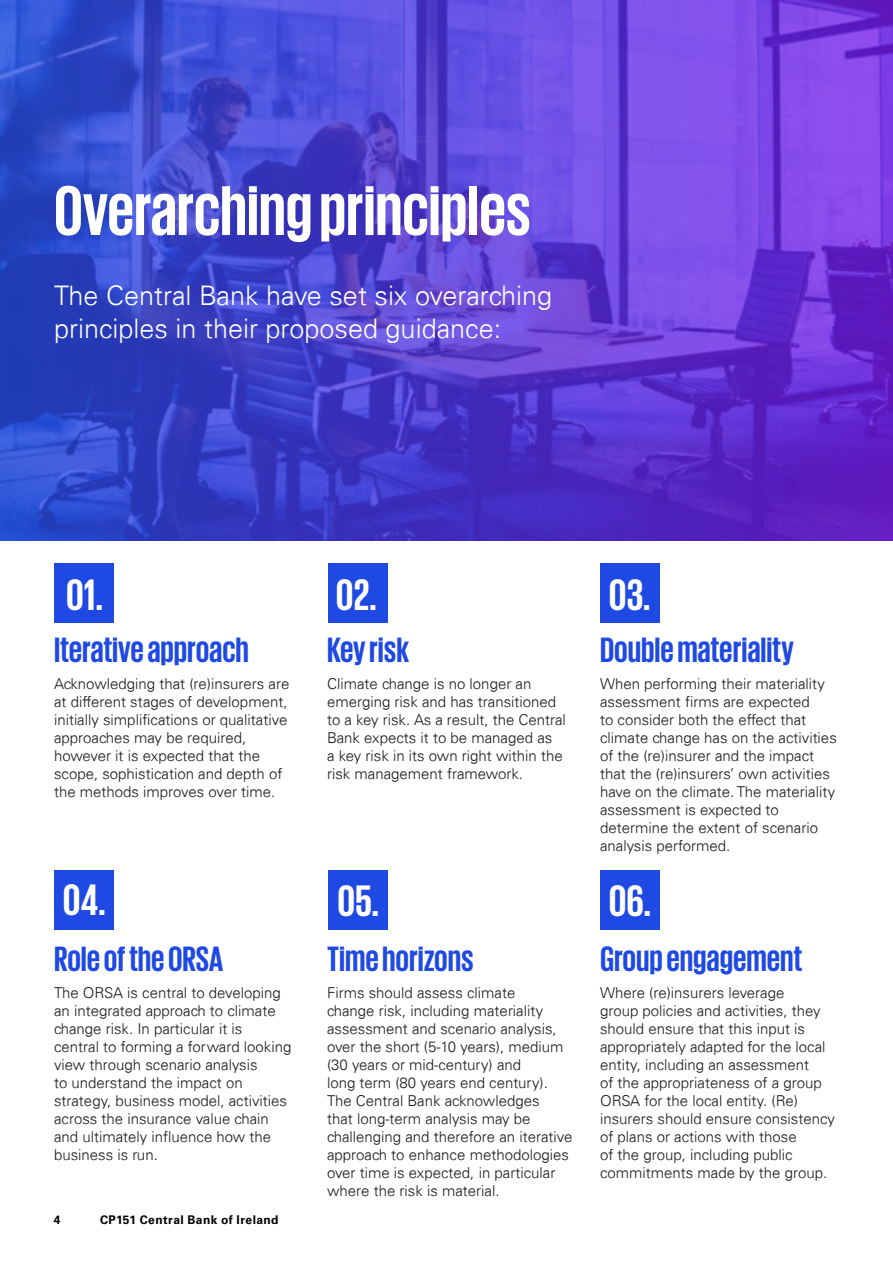
<style>
.page{position:relative;width:893px;height:1263px;background:#fff}
.page>*{position:absolute;margin:0;border:0;box-sizing:border-box;transform-origin:0 0}
.t1{font:700 72px "KPMG";color:#fff}
.t2{font:700 45px "KPMG";color:#fff}
.t3{font:700 36px "KPMG";color:#1e49e2}
.t4{font:300 27px/32.4px "Univers 45";color:#fff}
.t5{font:300 15px/18px "Univers 45";color:#1a1a1a}
.t6{font:700 12px "Univers LT Std";letter-spacing:.035em;color:#000}
</style>
<div class="page">
<img style="left:0;top:0;width:893px;height:541px">
<div style="left:54px;top:563px;width:59px;height:59px;background:#1e49e2"></div>
<div style="left:54px;top:870px;width:59px;height:59px;background:#1e49e2"></div>
<div style="left:600px;top:563px;width:59px;height:59px;background:#1e49e2"></div>
<div style="left:600px;top:870px;width:59px;height:59px;background:#1e49e2"></div>
<div style="left:328px;top:563px;width:60px;height:59px;background:#1e49e2"></div>
<div style="left:328px;top:870px;width:60px;height:59px;background:#1e49e2"></div>
<h1 class="t1" style="left:54px;top:174px;width:478px">Overarching principles</h1>
<h3 class="t4" style="left:54px;top:279px;width:500px">The Central Bank have set six overarching principles in their proposed guidance:</h3>
<h2 class="t2" style="left:66px;top:572px;width:39px">01.</h2>
<h2 class="t2" style="left:336px;top:572px;width:42px">02.</h2>
<h2 class="t2" style="left:609px;top:572px;width:43px">03.</h2>
<h3 class="t3" style="left:54px;top:632px;width:196px">Iterative approach</h3>
<p class="t5" style="left:54px;top:675px;width:237px">Acknowledging that (re)insurers are at different stages of development, initially simplifications or qualitative approaches may be required, however it is expected that the scope, sophistication and depth of the methods improves over time.</p>
<h3 class="t3" style="left:327px;top:632px;width:84px">Key risk</h3>
<p class="t5" style="left:327px;top:675px;width:240px">Climate change is no longer an emerging risk and has transitioned to a key risk. As a result, the Central<br>Bank expects it to be managed as<br>a key risk in its own right within the risk management framework.</p>
<h3 class="t3" style="left:600px;top:632px;width:195px">Double materiality</h3>
<p class="t5" style="left:600px;top:675px;width:238px">When performing their materiality assessment firms are expected<br>to consider both the effect that climate change has on the activities of the (re)insurer and the impact that the (re)insurers’ own activities have on the climate. The materiality assessment is expected to determine the extent of scenario analysis performed.</p>
<h2 class="t2" style="left:63px;top:877px;width:44px">04.</h2>
<h2 class="t2" style="left:337px;top:878px;width:43px">05.</h2>
<h2 class="t2" style="left:609px;top:878px;width:44px">06.</h2>
<h3 class="t3" style="left:54px;top:941px;width:171px">Role of the ORSA</h3>
<p class="t5" style="left:54px;top:983px;width:239px">The ORSA is central to developing an integrated approach to climate change risk. In particular it is<br>central to forming a forward looking view through scenario analysis<br>to understand the impact on strategy, business model, activities across the insurance value chain and ultimately influence how the business is run.</p>
<h3 class="t3" style="left:327px;top:941px;width:148px">Time horizons</h3>
<p class="t5" style="left:327px;top:983px;width:247px">Firms should assess climate<br>change risk, including materiality assessment and scenario analysis, over the short (5-10 years), medium (30 years or mid-century) and<br>long term (80 years end century).<br>The Central Bank acknowledges<br>that long-term analysis may be challenging and therefore an iterative approach to enhance methodologies over time is expected, in particular where the risk is material.</p>
<h3 class="t3" style="left:600px;top:941px;width:204px">Group engagement</h3>
<p class="t5" style="left:600px;top:983px;width:237px">Where (re)insurers leverage<br>group policies and activities, they should ensure that this input is appropriately adapted for the local entity, including an assessment<br>of the appropriateness of a group<br>ORSA for the local entity. (Re) insurers should ensure consistency of plans or actions with those<br>of the group, including public commitments made by the group.</p>
<p class="t6" style="left:54px;top:1213px;width:8px">4</p>
<p class="t6" style="left:100px;top:1213px;width:180px">CP151 Central Bank of Ireland</p>
</div>
